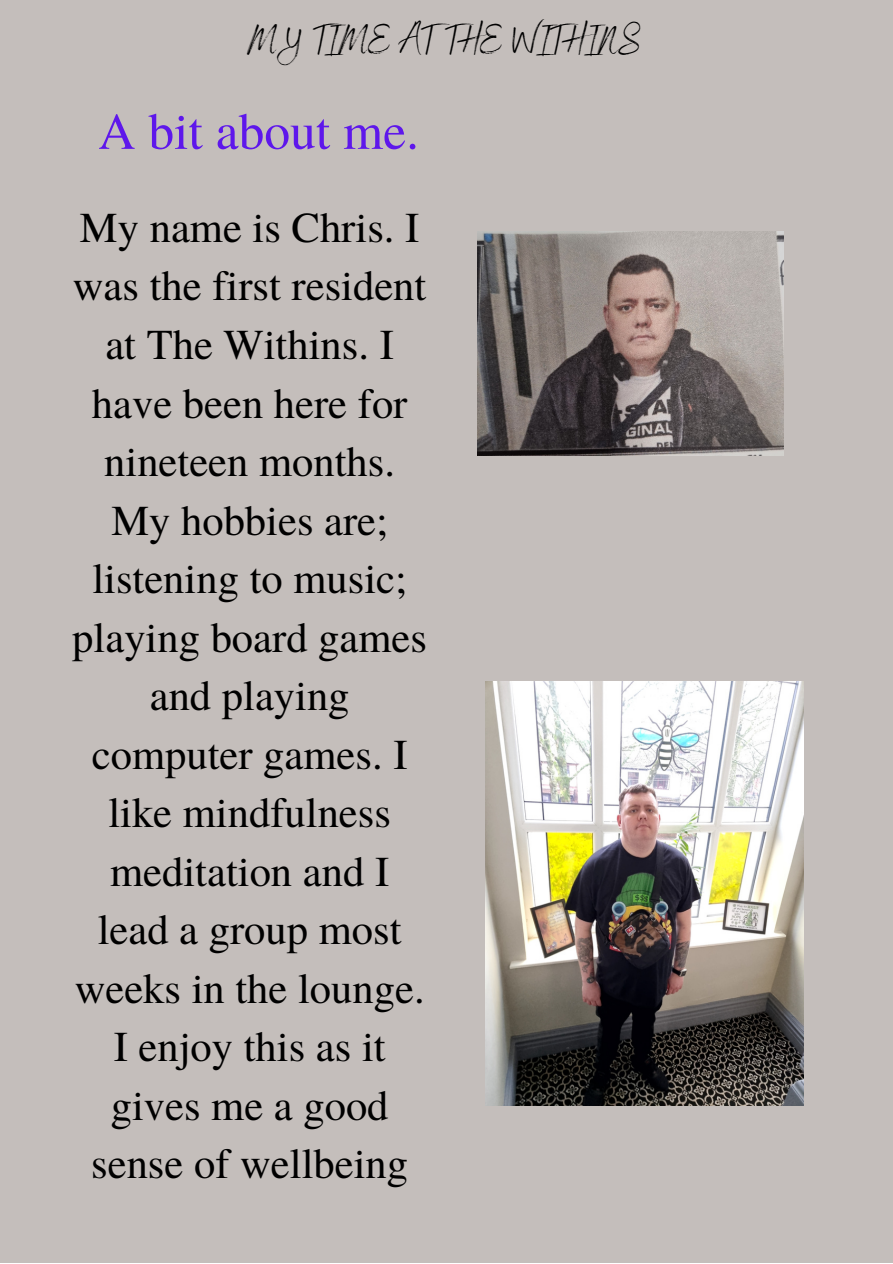
<style>
.page{position:relative;width:893px;height:1264px;background:#fff}
.page>*{position:absolute;margin:0;border:0;box-sizing:border-box;transform-origin:0 0}
.t1{font:51.45px "Te X Gyre Termes";color:#5e17eb}
.t2{font:42.6px/58.5px "Te X Gyre Termes";color:#000;text-align:center}
.t3{font:40.65px "Benedict";color:#000}
</style>
<div class="page">
<div style="left:0;top:0;width:892px;height:1262px;background:#c4bebb"></div>
<img style="left:477px;top:231px;width:306px;height:224px">
<img style="left:485px;top:681px;width:318px;height:424px">
<p class="t3" style="left:247px;top:14px;width:395px">MY TIME AT THE WITHINS</p>
<p class="t1" style="left:98px;top:95px;width:322px">A bit about me.</p>
<p class="t2" style="left:72px;top:196px;width:356px">My name is Chris. I was the first resident at The Withins. I have been here for nineteen months.<br>My hobbies are; listening to music; playing board games and playing computer games. I like mindfulness meditation and I lead a group most weeks in the lounge.<br>I enjoy this as it gives me a good sense of wellbeing</p>
</div>
